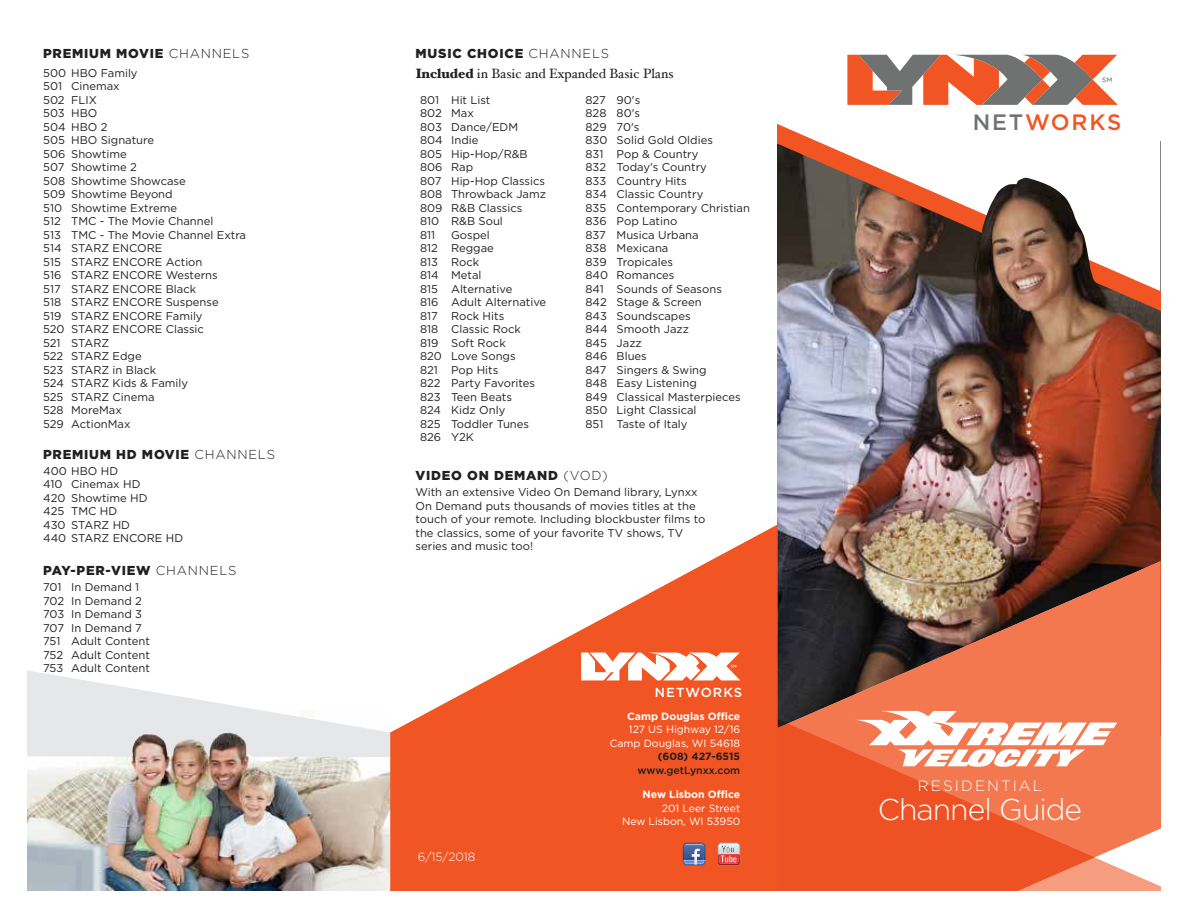
<style>
.page{position:relative;width:1188px;height:918px;background:#fff}
.page>*{position:absolute;margin:0;border:0;box-sizing:border-box;transform-origin:0 0}
.t1{font:300 30px "Gotham";letter-spacing:-.03em;color:#fff}
.t2{font:500 22.35px "Gotham";letter-spacing:.08em;color:#f15523}
.t3{font:300 15px "Gotham";letter-spacing:.14em;color:#fff}
.t4{font:15px "Gotham";color:#707272}
.t5{font:13.5px "Hoefler Text";color:#221f20}
.t6{font:500 13.05px "Gotham";letter-spacing:.08em;color:#fff}
.t7{font:900 12.9px "Gotham";letter-spacing:.06em;color:#221f20}
.t8{font:300 12px "Gotham";color:#fff}
.t9{font:11.25px/13.5px "Gotham";color:#221f20}
.t10{font:10.5px/13.5px "Gotham";color:#fff;text-align:right}
.t11{font:700 10.5px "Gotham";color:#fff}
.t12{font:500 10.5px "Gotham";color:#221f20}
.t13{font:700 10.5px "Gotham";color:#221f20}
.t14{font:8.85px "Gotham";color:#fff}
.s1{font-weight:300}
.s2{font-weight:900}
.s3{color:#707272}
</style>
<div class="page">
<img style="left:27px;top:54px;width:1134px;height:837px">
<p class="t7" style="left:43px;top:48px;width:208px">PREMIUM MOVIE <span class="s1">CHANNELS</span></p>
<p class="t9" style="left:43px;top:67px;width:204px">500 HBO Family<br>501 Cinemax<br>502 FLIX<br>503 HBO<br>504 HBO 2<br>505 HBO Signature<br>506 Showtime<br>507 Showtime 2<br>508 Showtime Showcase<br>509 Showtime Beyond<br>510 Showtime Extreme<br>512 TMC - The Movie Channel<br>513 TMC - The Movie Channel Extra<br>514 STARZ ENCORE<br>515 STARZ ENCORE Action<br>516 STARZ ENCORE Westerns<br>517 STARZ ENCORE Black<br>518 STARZ ENCORE Suspense<br>519 STARZ ENCORE Family<br>520 STARZ ENCORE Classic<br>521 STARZ<br>522 STARZ Edge<br>523 STARZ in Black<br>524 STARZ Kids &amp; Family<br>525 STARZ Cinema<br>528 MoreMax<br>529 ActionMax</p>
<p class="t7" style="left:43px;top:449px;width:233px">PREMIUM HD MOVIE <span class="s1">CHANNELS</span></p>
<p class="t9" style="left:43px;top:464px;width:142px">400 HBO HD<br>410 Cinemax HD<br>420 Showtime HD<br>425 TMC HD<br>430 STARZ HD<br>440 STARZ ENCORE HD</p>
<p class="t7" style="left:43px;top:564px;width:195px">PAY-PER-VIEW <span class="s1">CHANNELS</span></p>
<p class="t9" style="left:43px;top:581px;width:108px">701 In Demand 1<br>702 In Demand 2<br>703 In Demand 3<br>707 In Demand 7<br>751 Adult Content<br>752 Adult Content<br>753 Adult Content</p>
<p class="t7" style="left:416px;top:48px;width:195px">MUSIC CHOICE <span class="s1">CHANNELS</span></p>
<p class="t5" style="left:416px;top:68px;width:260px"><span class="s2">Included</span> in Basic and Expanded Basic Plans</p>
<p class="t9" style="left:420px;top:94px;width:128px">801 Hit List<br>802 Max<br>803 Dance/EDM<br>804 Indie<br>805 Hip-Hop/R&amp;B<br>806 Rap<br>807 Hip-Hop Classics<br>808 Throwback Jamz<br>809 R&amp;B Classics<br>810 R&amp;B Soul<br>811</p>
<p class="t9" style="left:586px;top:94px;width:166px">827 90's<br>828 80's<br>829 70's<br>830 Solid Gold Oldies<br>831 Pop &amp; Country<br>832 Today's Country<br>833 Country Hits<br>834 Classic Country<br>835 Contemporary Christian<br>836 Pop Latino<br>837 Musica Urbana<br>838 Mexicana<br>839 Tropicales<br>840 Romances<br>841 Sounds of Seasons<br>842 Stage &amp; Screen<br>843 Soundscapes<br>844 Smooth Jazz<br>845 Jazz<br>846 Blues<br>847 Singers &amp; Swing<br>848 Easy Listening<br>849 Classical Masterpieces<br>850 Light Classical<br>851 Taste of Italy</p>
<p class="t9" style="left:420px;top:229px;width:128px;text-indent:31px">Gospel<br>812 Reggae<br>813 Rock<br>814 Metal<br>815 Alternative<br>816 Adult Alternative<br>817 Rock Hits<br>818 Classic Rock<br>819 Soft Rock<br>820 Love Songs<br>821 Pop Hits<br>822 Party Favorites<br>823 Teen Beats<br>824 Kidz Only<br>825 Toddler Tunes<br>826 Y2K</p>
<p class="t7" style="left:416px;top:470px;width:194px">VIDEO ON DEMAND <span class="s1">(VOD)</span></p>
<p class="t9" style="left:416px;top:486px;width:291px">With an extensive Video On Demand library, Lynxx On Demand puts thousands of movies titles at the touch of your remote. Including blockbuster films to the classics, some of your favorite TV shows, TV series and music too!</p>
<p class="t14" style="left:731px;top:664px;width:8px">℠</p>
<p class="t6" style="left:655px;top:687px;width:89px">NETWORKS</p>
<p class="t8" style="left:418px;top:851px;width:59px">6/15/2018</p>
<p class="t11" style="left:627px;top:712px;width:115px">Camp Douglas Office</p>
<p class="t10" style="left:610px;top:724px;width:132px">127 US Highway 12/16<br>Camp Douglas, WI 54618</p>
<p class="t13" style="left:658px;top:752px;width:84px">(608) 427-6515</p>
<p class="t12" style="left:638px;top:766px;width:104px">www.getLynxx.com</p>
<p class="t11" style="left:643px;top:790px;width:99px">New Lisbon Office</p>
<p class="t10" style="left:622px;top:802px;width:120px">201 Leer Street<br>New Lisbon, WI 53950</p>
<h3 class="t4" style="left:1102px;top:76px;width:12px">℠</h3>
<h2 class="t2" style="left:973px;top:113px;width:150px"><span class="s3">NET</span>WORKS</h2>
<h3 class="t3" style="left:918px;top:779px;width:126px">RESIDENTIAL</h3>
<h1 class="t1" style="left:878px;top:796px;width:206px">Channel Guide</h1>
</div>
